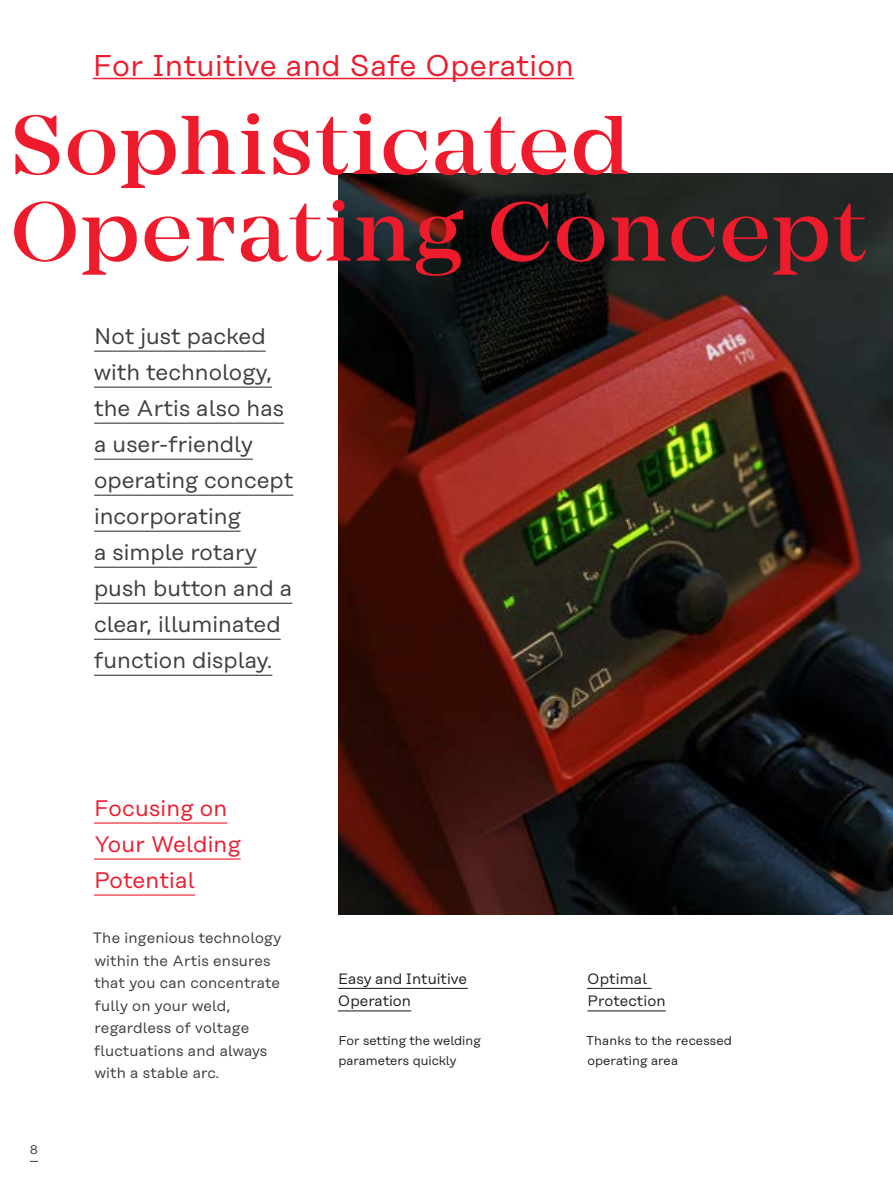
<style>
.page{position:relative;width:893px;height:1191px;background:#fff}
.page>*{position:absolute;margin:0;border:0;box-sizing:border-box;transform-origin:0 0}
.t1{font:500 86.7px/86.7px "Mirador";letter-spacing:.02em;color:#ee1b2d}
.t2{font:30px "Rational Text";letter-spacing:.01em;color:#ee1b2d}
.t3{font:22.5px/36px "Rational Text";color:#3e3e3f}
.t4{font:22.5px/36px "Rational Text";letter-spacing:.01em;color:#ee1b2d}
.t5{font:15px/22.5px "Rational Text";letter-spacing:.01em;color:#3e3e3f}
.t6{font:15px/22.5px "Rational Text";color:#231f20}
.t7{font:12.75px/20.2px "Rational Text";color:#231f20}
.t8{font:12.75px "Rational Text";color:#3e3e3f}
</style>
<div class="page">
<img style="left:338px;top:174px;width:555px;height:741px">
<hr style="left:338px;top:988px;width:130px;height:1px;background:#231f20">
<hr style="left:338px;top:1010px;width:73px;height:1px;background:#231f20">
<hr style="left:587px;top:988px;width:65px;height:1px;background:#231f20">
<hr style="left:587px;top:1010px;width:79px;height:1px;background:#231f20">
<hr style="left:93px;top:78px;width:481px;height:1px;background:#ee1b2d">
<hr style="left:94px;top:350px;width:172px;height:2px;background:#3e3e3f">
<hr style="left:94px;top:386px;width:178px;height:2px;background:#3e3e3f">
<hr style="left:94px;top:422px;width:190px;height:2px;background:#3e3e3f">
<hr style="left:94px;top:458px;width:159px;height:2px;background:#3e3e3f">
<hr style="left:94px;top:494px;width:199px;height:2px;background:#3e3e3f">
<hr style="left:94px;top:530px;width:147px;height:2px;background:#3e3e3f">
<hr style="left:94px;top:566px;width:163px;height:2px;background:#3e3e3f">
<hr style="left:94px;top:602px;width:198px;height:2px;background:#3e3e3f">
<hr style="left:94px;top:638px;width:187px;height:2px;background:#3e3e3f">
<hr style="left:94px;top:674px;width:178px;height:2px;background:#3e3e3f">
<hr style="left:94px;top:822px;width:133px;height:1px;background:#ee1b2d">
<hr style="left:94px;top:858px;width:147px;height:1px;background:#ee1b2d">
<hr style="left:94px;top:894px;width:101px;height:1px;background:#ee1b2d">
<h2 class="t2" style="left:93px;top:48px;width:483px">For Intuitive and Safe Operation</h2>
<h1 class="t1" style="left:11px;top:102px;width:857px">Sophisticated<br>Operating Concept</h1>
<p class="t3" style="left:94px;top:318px;width:201px">Not just packed with technology, the Artis also has a user-friendly operating concept incorporating<br>a simple rotary push button and a clear, illuminated function display.</p>
<p class="t8" style="left:30px;top:1142px;width:10px">8</p>
<p class="t4" style="left:94px;top:789px;width:148px">Focusing on<br>Your Welding<br>Potential</p>
<p class="t5" style="left:93px;top:927px;width:190px">The ingenious technology within the Artis ensures that you can concentrate fully on your weld, regardless of voltage fluctuations and always with a stable arc.</p>
<p class="t6" style="left:338px;top:967px;width:131px">Easy and Intuitive<br>Operation</p>
<p class="t6" style="left:587px;top:967px;width:80px">Optimal<br>Protection</p>
<p class="t7" style="left:338px;top:1030px;width:144px">For setting the welding parameters quickly</p>
<p class="t7" style="left:586px;top:1030px;width:147px">Thanks to the recessed operating area</p>
</div>
